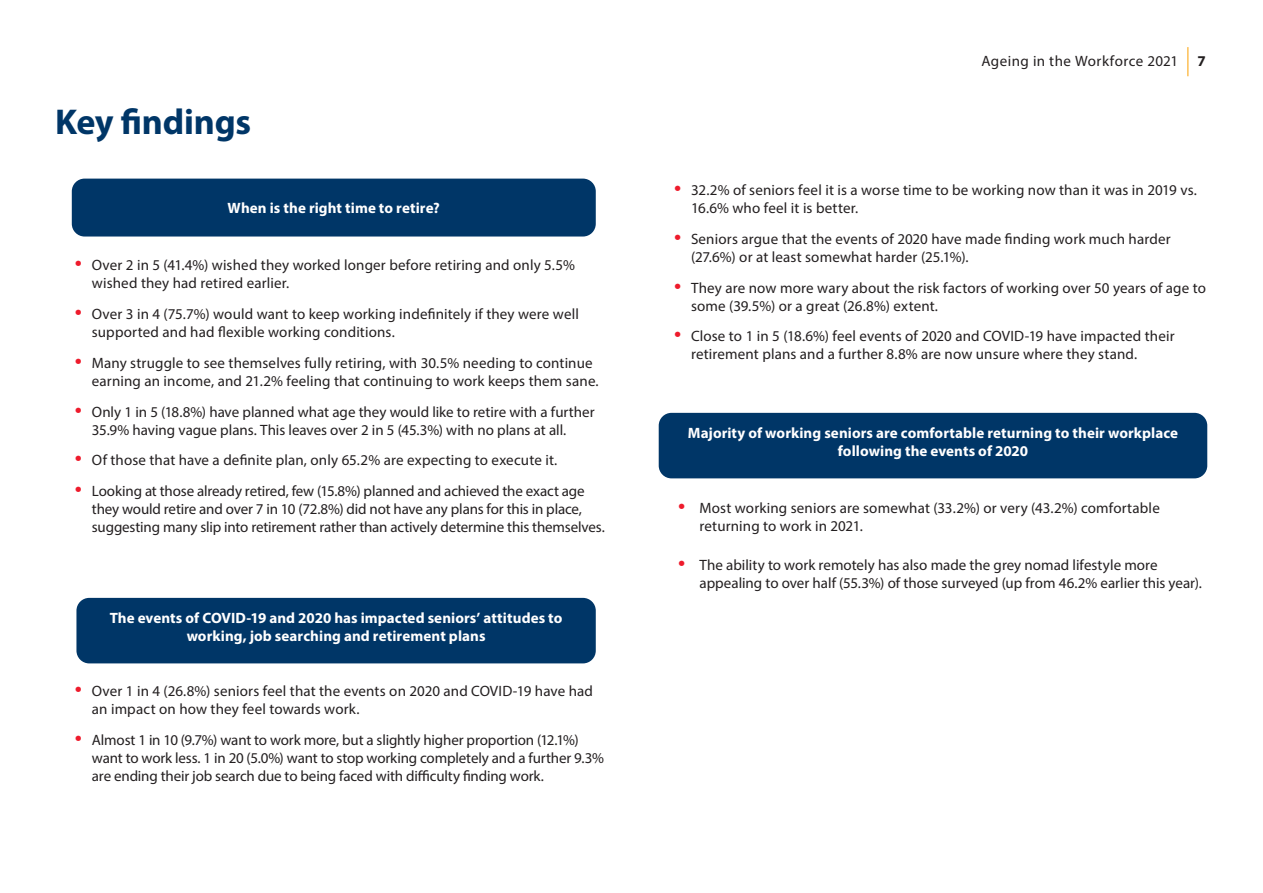
<style>
.page{position:relative;width:1263px;height:893px;background:#fff}
.page>*{position:absolute;margin:0;border:0;box-sizing:border-box;transform-origin:0 0}
.H1_-_Blue{font:700 36px "Myriad Pro";letter-spacing:-.005em;color:#003667}
.t1{font:15px/18px "Myriad Pro";letter-spacing:.005em;color:#231f20}
.Sub_Heading{font:700 15px/18px "Myriad Pro";letter-spacing:.005em;color:#fff;text-align:center}
.t2{font:15px "Myriad Pro";letter-spacing:.025em;color:#231f20}
.t3{font:700 15px "Myriad Pro";color:#231f20}
.s1{font-size:25.5px;color:#ee1b2c}
</style>
<div class="page">
<svg style="left:1187px;top:47px;width:1px;height:29px"></svg>
<div style="left:76px;top:598px;width:520px;height:65px;background:#003667;border-radius:13px"></div>
<div style="left:659px;top:413px;width:548px;height:65px;background:#003667;border-radius:13px"></div>
<div style="left:72px;top:179px;width:524px;height:58px;background:#003667;border-radius:13px"></div>
<p class="H1_-_Blue" style="left:55px;top:99px;width:197px">Key findings</p>
<p class="Sub_Heading" style="left:228px;top:199px;width:214px">When is the right time to retire?</p>
<p class="t1" style="left:92px;top:256px;width:484px;text-indent:-17px"><span class="s1">•</span> Over 2 in 5 (41.4%) wished they worked longer before retiring and only 5.5% wished they had retired earlier.</p>
<p class="t1" style="left:92px;top:305px;width:488px;text-indent:-17px"><span class="s1">•</span> Over 3 in 4 (75.7%) would want to keep working indefinitely if they were well supported and had flexible working conditions.</p>
<p class="t1" style="left:92px;top:353px;width:508px;text-indent:-17px"><span class="s1">•</span> Many struggle to see themselves fully retiring, with 30.5% needing to continue earning an income, and 21.2% feeling that continuing to work keeps them sane.</p>
<p class="t1" style="left:92px;top:402px;width:504px;text-indent:-17px"><span class="s1">•</span> Only 1 in 5 (18.8%) have planned what age they would like to retire with a further<br>35.9% having vague plans. This leaves over 2 in 5 (45.3%) with no plans at all.</p>
<p class="t1" style="left:75px;top:451px;width:484px"><span class="s1">•</span> Of those that have a definite plan, only 65.2% are expecting to execute it.</p>
<p class="t1" style="left:92px;top:482px;width:514px;text-indent:-17px"><span class="s1">•</span> Looking at those already retired, few (15.8%) planned and achieved the exact age they would retire and over 7 in 10 (72.8%) did not have any plans for this in place, suggesting many slip into retirement rather than actively determine this themselves.</p>
<p class="Sub_Heading" style="left:110px;top:609px;width:454px">The events of COVID-19 and 2020 has impacted seniors’ attitudes to working, job searching and retirement plans</p>
<p class="t1" style="left:92px;top:682px;width:503px;text-indent:-17px"><span class="s1">•</span> Over 1 in 4 (26.8%) seniors feel that the events on 2020 and COVID-19 have had an impact on how they feel towards work.</p>
<p class="t1" style="left:92px;top:731px;width:513px;text-indent:-17px"><span class="s1">•</span> Almost 1 in 10 (9.7%) want to work more, but a slightly higher proportion (12.1%) want to work less. 1 in 20 (5.0%) want to stop working completely and a further 9.3% are ending their job search due to being faced with difficulty finding work.</p>
<p class="t2" style="left:981px;top:51px;width:198px">Ageing in the Workforce 2021</p>
<p class="t3" style="left:1197px;top:51px;width:10px">7</p>
<p class="t1" style="left:691px;top:181px;width:507px;text-indent:-17px"><span class="s1">•</span> 32.2% of seniors feel it is a worse time to be working now than it was in 2019 vs.<br>16.6% who feel it is better.</p>
<p class="t1" style="left:691px;top:230px;width:481px;text-indent:-17px"><span class="s1">•</span> Seniors argue that the events of 2020 have made finding work much harder (27.6%) or at least somewhat harder (25.1%).</p>
<p class="t1" style="left:691px;top:278px;width:517px;text-indent:-17px"><span class="s1">•</span> They are now more wary about the risk factors of working over 50 years of age to some (39.5%) or a great (26.8%) extent.</p>
<p class="t1" style="left:691px;top:327px;width:485px;text-indent:-17px"><span class="s1">•</span> Close to 1 in 5 (18.6%) feel events of 2020 and COVID-19 have impacted their retirement plans and a further 8.8% are now unsure where they stand.</p>
<p class="Sub_Heading" style="left:688px;top:424px;width:492px">Majority of working seniors are comfortable returning to their workplace following the events of 2020</p>
<p class="t1" style="left:699px;top:499px;width:462px;text-indent:-21px"><span class="s1">•</span> Most working seniors are somewhat (33.2%) or very (43.2%) comfortable returning to work in 2021.</p>
<p class="t1" style="left:699px;top:556px;width:504px;text-indent:-21px"><span class="s1">•</span> The ability to work remotely has also made the grey nomad lifestyle more appealing to over half (55.3%) of those surveyed (up from 46.2% earlier this year).</p>
</div>
